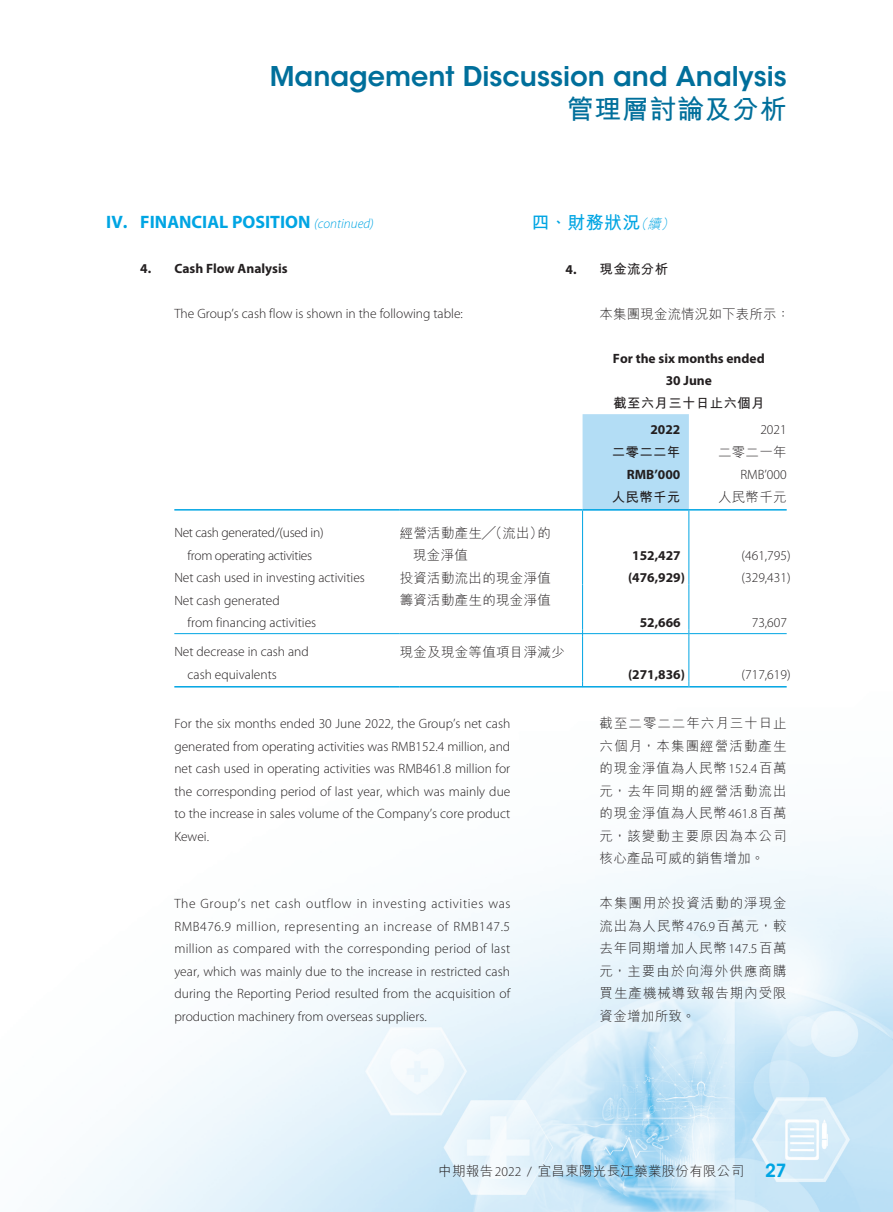
<style>
.page{position:relative;width:893px;height:1212px;background:#fff}
.page>*{position:absolute;margin:0;border:0;box-sizing:border-box;transform-origin:0 0}
.t1{font:600 27px "ITC Avant Garde Std";color:#006f9b}
.t2{font:700 27px "M Hei HK";letter-spacing:.02em;color:#006f9b}
._01_H1_E{font:700 18px "Myriad Pro";color:#00a5e3}
._001_H1_C{font:700 18px "M Hei HK";color:#00a5e3}
.t3{font:600 18px "ITC Avant Garde Std";color:#00a5e3}
._00_txt_E{font:300 13.5px/22.5px "Myriad Pro";color:#231f20;text-align:justify}
._000_txt_C{font:300 13.5px/22.5px "M Hei HK";letter-spacing:.055em;color:#231f20;text-align:justify}
._50_Table_txt{font:300 13.5px "Myriad Pro";color:#231f20}
._50_Table_txt-2{font:700 13.5px "Myriad Pro";color:#231f20}
._50_Table_txt-3{font:300 13.5px "M Hei HK";letter-spacing:.02em;color:#231f20}
._50_Table_txt-4{font:300 13.5px "Myriad Pro";letter-spacing:-.02em;color:#231f20}
._000_txt_C-2{font:300 13.5px "M Hei HK";letter-spacing:.02em;color:#231f20}
._50_Table_txt-5{font:700 13.5px "M Hei HK";letter-spacing:.02em;color:#231f20}
._02_H2_E{font:700 13.5px "Myriad Pro";color:#231f20}
._000_txt_C-3{font:300 13.5px "M Hei HK";letter-spacing:.01em;color:#231f20}
._002_H2_C{font:700 13.5px "M Hei HK";letter-spacing:.02em;color:#231f20}
.s1{font-weight:300;font-style:italic;font-size:13.5px}
.s2{font-family:"Myriad Pro"}
</style>
<div class="page">
<img style="left:58px;top:510px;width:835px;height:702px">
<svg style="left:582px;top:414px;width:107px;height:103px;background:#b6def5"></svg>
<hr style="left:582px;top:517px;width:1px;height:45px;background:#00a5e3">
<hr style="left:688px;top:517px;width:1px;height:45px;background:#00a5e3">
<svg style="left:582px;top:562px;width:1px;height:22px"></svg>
<svg style="left:688px;top:562px;width:1px;height:22px"></svg>
<hr style="left:582px;top:584px;width:1px;height:45px;background:#00a5e3">
<hr style="left:688px;top:584px;width:1px;height:45px;background:#00a5e3">
<hr style="left:582px;top:636px;width:1px;height:45px;background:#00a5e3">
<hr style="left:688px;top:636px;width:1px;height:45px;background:#00a5e3">
<hr style="left:174px;top:509px;width:226px;height:1px;background:#00a5e3">
<hr style="left:400px;top:509px;width:183px;height:1px;background:#00a5e3">
<hr style="left:583px;top:509px;width:106px;height:1px;background:#00a5e3">
<hr style="left:689px;top:509px;width:98px;height:1px;background:#00a5e3">
<hr style="left:174px;top:633px;width:226px;height:1px;background:#00a5e3">
<hr style="left:400px;top:633px;width:182px;height:1px;background:#00a5e3">
<hr style="left:583px;top:633px;width:105px;height:1px;background:#00a5e3">
<hr style="left:689px;top:633px;width:98px;height:1px;background:#00a5e3">
<hr style="left:174px;top:686px;width:226px;height:1px;background:#00a5e3">
<hr style="left:400px;top:686px;width:182px;height:1px;background:#00a5e3">
<hr style="left:583px;top:686px;width:105px;height:1px;background:#00a5e3">
<hr style="left:689px;top:686px;width:98px;height:1px;background:#00a5e3">
<h1 class="t1" style="left:270px;top:59px;width:518px">Management Discussion and Analysis</h1>
<h1 class="t2" style="left:567px;top:90px;width:221px">管理層討論及分析</h1>
<p class="_01_H1_E" style="left:106px;top:210px;width:269px">IV. FINANCIAL POSITION <span class="s1">(continued)</span></p>
<p class="_02_H2_E" style="left:140px;top:259px;width:149px">4. Cash Flow Analysis</p>
<p class="_00_txt_E" style="left:174px;top:302px;width:290px">The Group’s cash flow is shown in the following table:</p>
<p class="_001_H1_C" style="left:531px;top:209px;width:147px">四、財務狀況<span class="s1">（續）</span></p>
<p class="_002_H2_C" style="left:565px;top:259px;width:104px"><span class="s2">4.</span> 現金流分析</p>
<p class="_000_txt_C-3" style="left:600px;top:307px;width:192px">本集團現金流情況如下表所示：</p>
<p class="_50_Table_txt-2" style="left:613px;top:349px;width:153px">For the six months ended</p>
<p class="_50_Table_txt-2" style="left:666px;top:372px;width:48px">30 June</p>
<p class="_50_Table_txt-5" style="left:613px;top:393px;width:153px">截至六月三十日止六個月</p>
<p class="_50_Table_txt-2" style="left:650px;top:421px;width:31px">2022</p>
<p class="_50_Table_txt" style="left:760px;top:422px;width:28px">2021</p>
<p class="_50_Table_txt-5" style="left:612px;top:443px;width:70px">二零二二年</p>
<p class="_50_Table_txt-3" style="left:718px;top:446px;width:70px">二零二一年</p>
<p class="_50_Table_txt-2" style="left:627px;top:466px;width:55px">RMB’000</p>
<p class="_50_Table_txt" style="left:740px;top:467px;width:48px">RMB’000</p>
<p class="_50_Table_txt-5" style="left:612px;top:488px;width:70px">人民幣千元</p>
<p class="_50_Table_txt-3" style="left:718px;top:491px;width:70px">人民幣千元</p>
<p class="_50_Table_txt-4" style="left:174px;top:525px;width:151px">Net cash generated/(used in)</p>
<p class="_50_Table_txt-4" style="left:188px;top:547px;width:126px">from operating activities</p>
<p class="_50_Table_txt-3" style="left:400px;top:526px;width:153px">經營活動產生╱（流出）的</p>
<p class="_50_Table_txt-3" style="left:413px;top:548px;width:56px">現金淨值</p>
<p class="_50_Table_txt-2" style="left:632px;top:546px;width:50px">152,427</p>
<p class="_50_Table_txt" style="left:742px;top:547px;width:51px">(461,795)</p>
<p class="_50_Table_txt" style="left:174px;top:570px;width:192px">Net cash used in investing activities</p>
<p class="_50_Table_txt-3" style="left:400px;top:571px;width:153px">投資活動流出的現金淨值</p>
<p class="_50_Table_txt-2" style="left:628px;top:569px;width:58px">(476,929)</p>
<p class="_50_Table_txt" style="left:742px;top:570px;width:51px">(329,431)</p>
<p class="_50_Table_txt" style="left:174px;top:592px;width:107px">Net cash generated</p>
<p class="_50_Table_txt" style="left:188px;top:615px;width:130px">from financing activities</p>
<p class="_50_Table_txt-3" style="left:400px;top:593px;width:153px">籌資活動產生的現金淨值</p>
<p class="_50_Table_txt-2" style="left:640px;top:614px;width:42px">52,666</p>
<p class="_50_Table_txt" style="left:752px;top:615px;width:37px">73,607</p>
<p class="_50_Table_txt" style="left:174px;top:644px;width:136px">Net decrease in cash and</p>
<p class="_50_Table_txt" style="left:188px;top:666px;width:91px">cash equivalents</p>
<p class="_50_Table_txt-3" style="left:400px;top:645px;width:166px">現金及現金等值項目淨減少</p>
<p class="_00_txt_E" style="left:174px;top:712px;width:338px">For the six months ended 30 June 2022, the Group’s net cash generated from operating activities was RMB152.4 million, and net cash used in operating activities was RMB461.8 million for the corresponding period of last year, which was mainly due to the increase in sales volume of the Company’s core product Kewei.</p>
<p class="_00_txt_E" style="left:174px;top:892px;width:338px">The Group’s net cash outflow in investing activities was RMB476.9 million, representing an increase of RMB147.5 million as compared with the corresponding period of last year, which was mainly due to the increase in restricted cash during the Reporting Period resulted from the acquisition of production machinery from overseas suppliers.</p>
<p class="_50_Table_txt-2" style="left:628px;top:665px;width:58px">(271,836)</p>
<p class="_50_Table_txt" style="left:742px;top:666px;width:51px">(717,619)</p>
<p class="_000_txt_C" style="left:600px;top:712px;width:189px">截至二零二二年六月三十日止六個月，本集團經營活動產生的現金淨值為人民幣<span class="s2">152.4</span>百萬元，去年同期的經營活動流出的現金淨值為人民幣<span class="s2">461.8</span>百萬元，該變動主要原因為本公司核心產品可威的銷售增加。</p>
<p class="_000_txt_C" style="left:600px;top:892px;width:189px">本集團用於投資活動的淨現金流出為人民幣<span class="s2">476.9</span>百萬元，較去年同期增加人民幣<span class="s2">147.5</span>百萬元，主要由於向海外供應商購買生產機械導致報告期內受限資金增加所致。</p>
<p class="_000_txt_C-2" style="left:438px;top:1164px;width:307px">中期報告<span class="s2">2022 /</span> 宜昌東陽光長江藥業股份有限公司</p>
<h2 class="t3" style="left:765px;top:1159px;width:23px">27</h2>
</div>
